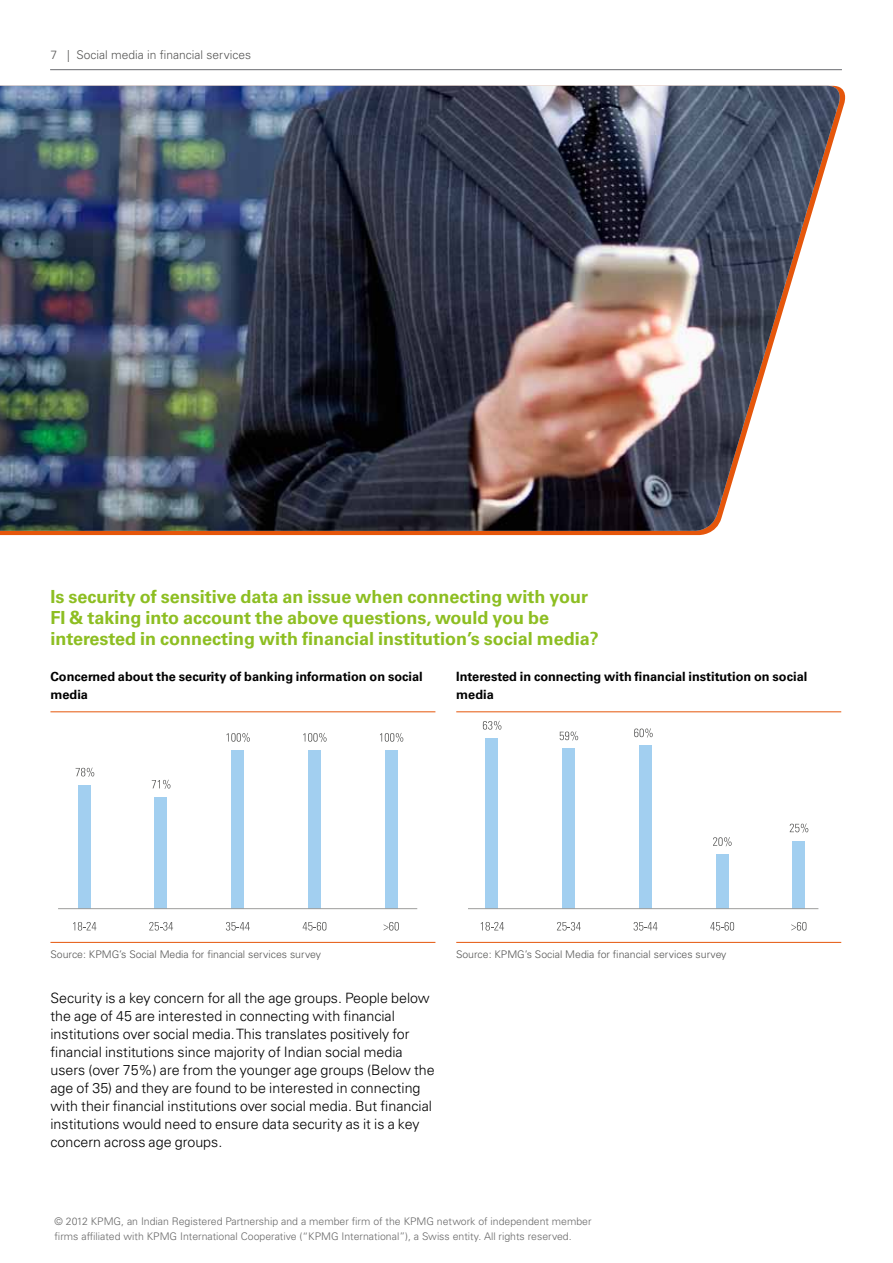
<style>
.page{position:relative;width:893px;height:1263px;background:#fff}
.page>*{position:absolute;margin:0;border:0;box-sizing:border-box;transform-origin:0 0}
.t1{font:700 18px/21px "Univers LT Std";color:#8dbe22}
.t2{font:300 14.25px/18px "Univers LT Std";color:#000}
.t3{font:700 12.75px/18px "Univers LT Std";color:#000}
.t4{font:300 12px "Univers LT Std";color:#575756}
.t5{font:300 10.5px/15px "Univers LT Std";color:#686868}
.t6{font:300 10.5px "Univers LT Std";color:#575756}
</style>
<div class="page">
<hr style="left:50px;top:711px;width:385px;height:1px;background:#e5560b">
<hr style="left:456px;top:711px;width:385px;height:1px;background:#e5560b">
<hr style="left:50px;top:942px;width:385px;height:1px;background:#e5560b">
<hr style="left:456px;top:942px;width:385px;height:1px;background:#e5560b">
<svg style="left:73px;top:922px;width:23px;height:8px"></svg>
<svg style="left:149px;top:922px;width:24px;height:8px"></svg>
<svg style="left:226px;top:922px;width:24px;height:8px"></svg>
<svg style="left:303px;top:922px;width:23px;height:8px"></svg>
<svg style="left:384px;top:922px;width:15px;height:8px"></svg>
<div style="left:155px;top:797px;width:12px;height:112px;background:#a2cff0"></div>
<div style="left:231px;top:750px;width:13px;height:159px;background:#a2cff0"></div>
<div style="left:308px;top:750px;width:13px;height:159px;background:#a2cff0"></div>
<div style="left:78px;top:785px;width:13px;height:124px;background:#a2cff0"></div>
<div style="left:385px;top:750px;width:12px;height:159px;background:#a2cff0"></div>
<svg style="left:76px;top:768px;width:18px;height:9px"></svg>
<svg style="left:152px;top:780px;width:18px;height:9px"></svg>
<svg style="left:226px;top:733px;width:24px;height:9px"></svg>
<svg style="left:303px;top:733px;width:24px;height:9px"></svg>
<svg style="left:380px;top:733px;width:23px;height:9px"></svg>
<hr style="left:58px;top:908px;width:359px;height:1px;background:#9d9d9c">
<svg style="left:481px;top:922px;width:23px;height:8px"></svg>
<svg style="left:557px;top:922px;width:24px;height:8px"></svg>
<svg style="left:633px;top:922px;width:24px;height:8px"></svg>
<svg style="left:710px;top:922px;width:24px;height:8px"></svg>
<svg style="left:791px;top:922px;width:15px;height:8px"></svg>
<div style="left:485px;top:738px;width:13px;height:171px;background:#a2cff0"></div>
<div style="left:562px;top:748px;width:13px;height:161px;background:#a2cff0"></div>
<div style="left:639px;top:745px;width:13px;height:164px;background:#a2cff0"></div>
<div style="left:716px;top:854px;width:12px;height:55px;background:#a2cff0"></div>
<div style="left:792px;top:841px;width:13px;height:68px;background:#a2cff0"></div>
<svg style="left:483px;top:721px;width:18px;height:9px"></svg>
<svg style="left:560px;top:731px;width:18px;height:9px"></svg>
<svg style="left:634px;top:728px;width:19px;height:9px"></svg>
<svg style="left:713px;top:837px;width:19px;height:9px"></svg>
<svg style="left:790px;top:823px;width:18px;height:10px"></svg>
<hr style="left:468px;top:908px;width:350px;height:1px;background:#9d9d9c">
<img style="left:0;top:86px;width:844px;height:445px">
<hr style="left:50px;top:69px;width:792px;height:1px;background:#696a6f">
<p class="t4" style="left:50px;top:48px;width:202px">7 | Social media in financial services</p>
<p class="t1" style="left:50px;top:587px;width:550px">Is security of sensitive data an issue when connecting with your<br>FI &amp; taking into account the above questions, would you be interested in connecting with financial institution’s social media?</p>
<p class="t3" style="left:50px;top:668px;width:374px">Concerned about the security of banking information on social media</p>
<p class="t3" style="left:456px;top:668px;width:352px">Interested in connecting with financial institution on social media</p>
<p class="t6" style="left:50px;top:947px;width:272px">Source: KPMG’s Social Media for financial services survey</p>
<p class="t6" style="left:456px;top:947px;width:272px">Source: KPMG’s Social Media for financial services survey</p>
<p class="t2" style="left:50px;top:988px;width:386px">Security is a key concern for all the age groups. People below the age of 45 are interested in connecting with financial institutions over social media. This translates positively for financial institutions since majority of Indian social media users (over 75%) are from the younger age groups (Below the age of 35) and they are found to be interested in connecting with their financial institutions over social media. But financial institutions would need to ensure data security as it is a key concern across age groups.</p>
<p class="t5" style="left:55px;top:1213px;width:538px">© 2012 KPMG, an Indian Registered Partnership and a member firm of the KPMG network of independent member firms affiliated with KPMG International Cooperative (“KPMG International”), a Swiss entity. All rights reserved.</p>
</div>
